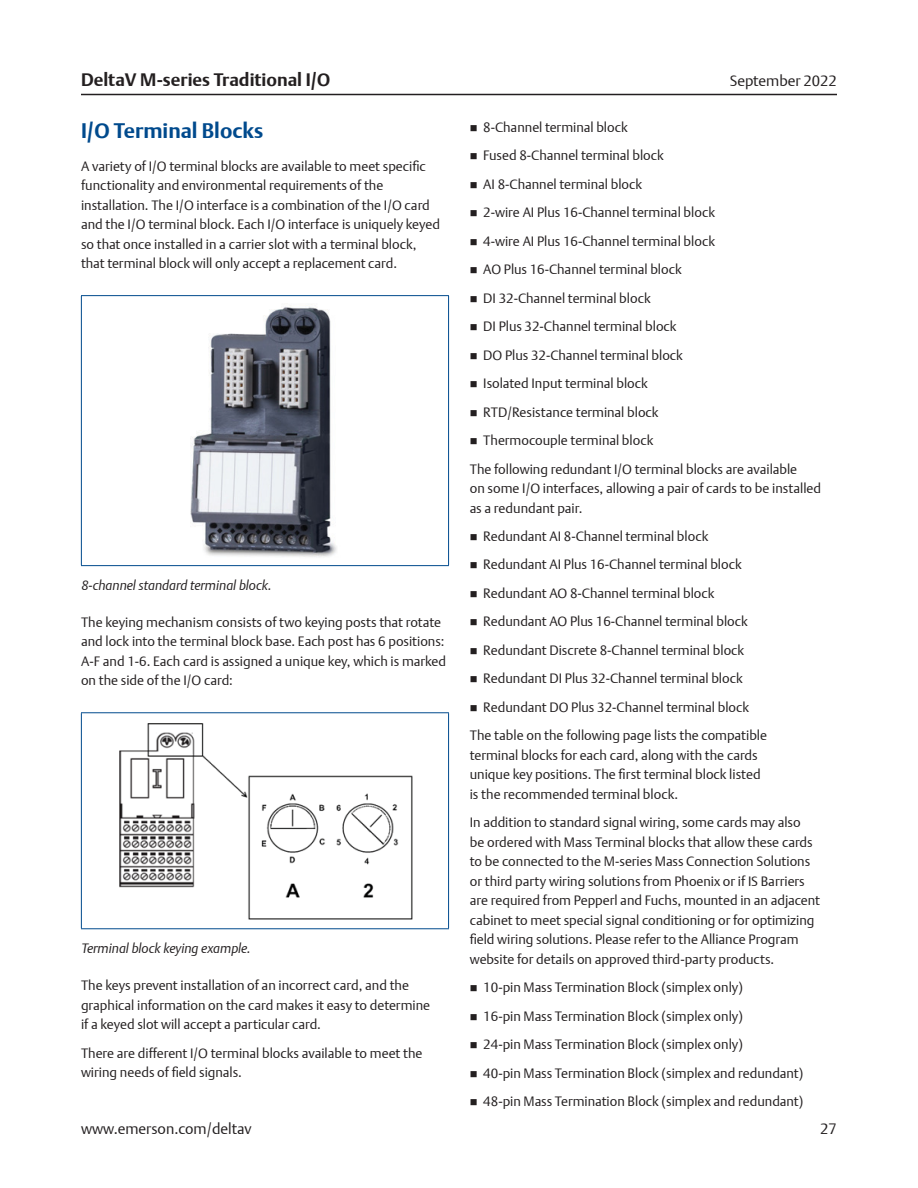
<style>
.page{position:relative;width:918px;height:1188px;background:#fff}
.page>*{position:absolute;margin:0;border:0;box-sizing:border-box;transform-origin:0 0}
.Subhead_1{font:700 21px "DTL Argo T";color:#004a8d}
.t1{font:700 18px "DTL Argo T";color:#231f20}
.t2{font:15px "DTL Argo T Light";color:#231f20}
.Body_Text{font:13.5px/19.5px "DTL Argo T Light";color:#231f20}
.Image_Illustration_C{font:italic 13.5px "DTL Argo T Light";letter-spacing:-.005em;color:#231f20}
</style>
<div class="page">
<hr style="left:81px;top:94px;width:756px;height:1px;background:#231f20">
<hr style="left:81px;top:565px;width:368px;height:1px;background:#004a8d">
<hr style="left:81px;top:295px;width:368px;height:1px;background:#004a8d">
<hr style="left:81px;top:296px;width:1px;height:269px;background:#004a8d">
<hr style="left:448px;top:296px;width:1px;height:269px;background:#004a8d">
<img style="left:190px;top:305px;width:147px;height:252px">
<hr style="left:81px;top:928px;width:368px;height:1px;background:#004a8d">
<hr style="left:81px;top:712px;width:368px;height:1px;background:#004a8d">
<hr style="left:81px;top:713px;width:1px;height:215px;background:#004a8d">
<hr style="left:448px;top:713px;width:1px;height:215px;background:#004a8d">
<img style="left:119px;top:723px;width:293px;height:197px">
<h2 class="t1" style="left:81px;top:69px;width:251px">DeltaV M-series Traditional I/O</h2>
<p class="t2" style="left:730px;top:72px;width:109px">September 2022</p>
<p class="Subhead_1" style="left:81px;top:118px;width:184px">I/O Terminal Blocks</p>
<p class="Body_Text" style="left:81px;top:156px;width:361px">A variety of I/O terminal blocks are available to meet specific functionality and environmental requirements of the installation. The I/O interface is a combination of the I/O card and the I/O terminal block. Each I/O interface is uniquely keyed so that once installed in a carrier slot with a terminal block, that terminal block will only accept a replacement card.</p>
<p class="Image_Illustration_C" style="left:81px;top:577px;width:192px">8-channel standard terminal block.</p>
<p class="Body_Text" style="left:81px;top:612px;width:367px">The keying mechanism consists of two keying posts that rotate and lock into the terminal block base. Each post has 6 positions:<br>A-F and 1-6. Each card is assigned a unique key, which is marked on the side of the I/O card:</p>
<p class="Image_Illustration_C" style="left:81px;top:940px;width:171px">Terminal block keying example.</p>
<p class="Body_Text" style="left:81px;top:975px;width:351px">The keys prevent installation of an incorrect card, and the graphical information on the card makes it easy to determine if a keyed slot will accept a particular card.</p>
<p class="Body_Text" style="left:81px;top:1043px;width:343px">There are different I/O terminal blocks available to meet the wiring needs of field signals.</p>
<p class="Body_Text" style="left:483px;top:117px;width:146px">8-Channel terminal block</p>
<p class="Body_Text" style="left:483px;top:146px;width:182px">Fused 8-Channel terminal block</p>
<p class="Body_Text" style="left:483px;top:174px;width:160px">AI 8-Channel terminal block</p>
<p class="Body_Text" style="left:483px;top:203px;width:233px">2-wire AI Plus 16-Channel terminal block</p>
<p class="Body_Text" style="left:483px;top:231px;width:233px">4-wire AI Plus 16-Channel terminal block</p>
<p class="Body_Text" style="left:483px;top:260px;width:200px">AO Plus 16-Channel terminal block</p>
<p class="Body_Text" style="left:483px;top:288px;width:169px">DI 32-Channel terminal block</p>
<p class="Body_Text" style="left:483px;top:317px;width:195px">DI Plus 32-Channel terminal block</p>
<p class="Body_Text" style="left:483px;top:345px;width:201px">DO Plus 32-Channel terminal block</p>
<p class="Body_Text" style="left:483px;top:373px;width:166px">Isolated Input terminal block</p>
<p class="Body_Text" style="left:483px;top:402px;width:177px">RTD/Resistance terminal block</p>
<p class="Body_Text" style="left:483px;top:430px;width:172px">Thermocouple terminal block</p>
<p class="Body_Text" style="left:470px;top:459px;width:353px">The following redundant I/O terminal blocks are available<br>on some I/O interfaces, allowing a pair of cards to be installed as a redundant pair.</p>
<p class="Body_Text" style="left:483px;top:526px;width:227px">Redundant AI 8-Channel terminal block</p>
<p class="Body_Text" style="left:483px;top:555px;width:260px">Redundant AI Plus 16-Channel terminal block</p>
<p class="Body_Text" style="left:483px;top:583px;width:233px">Redundant AO 8-Channel terminal block</p>
<p class="Body_Text" style="left:483px;top:612px;width:266px">Redundant AO Plus 16-Channel terminal block</p>
<p class="Body_Text" style="left:483px;top:640px;width:263px">Redundant Discrete 8-Channel terminal block</p>
<p class="Body_Text" style="left:483px;top:669px;width:261px">Redundant DI Plus 32-Channel terminal block</p>
<p class="Body_Text" style="left:483px;top:697px;width:267px">Redundant DO Plus 32-Channel terminal block</p>
<p class="Body_Text" style="left:470px;top:726px;width:299px">The table on the following page lists the compatible terminal blocks for each card, along with the cards unique key positions. The first terminal block listed is the recommended terminal block.</p>
<p class="Body_Text" style="left:470px;top:813px;width:352px">In addition to standard signal wiring, some cards may also<br>be ordered with Mass Terminal blocks that allow these cards to be connected to the M-series Mass Connection Solutions or third party wiring solutions from Phoenix or if IS Barriers are required from Pepperl and Fuchs, mounted in an adjacent cabinet to meet special signal conditioning or for optimizing field wiring solutions. Please refer to the Alliance Program website for details on approved third-party products.</p>
<p class="Body_Text" style="left:483px;top:978px;width:261px">10-pin Mass Termination Block (simplex only)</p>
<p class="Body_Text" style="left:483px;top:1006px;width:261px">16-pin Mass Termination Block (simplex only)</p>
<p class="Body_Text" style="left:483px;top:1034px;width:261px">24-pin Mass Termination Block (simplex only)</p>
<p class="Body_Text" style="left:483px;top:1063px;width:322px">40-pin Mass Termination Block (simplex and redundant)</p>
<p class="Body_Text" style="left:483px;top:1091px;width:322px">48-pin Mass Termination Block (simplex and redundant)</p>
<p class="t2" style="left:81px;top:1120px;width:172px">www.emerson.com/deltav</p>
<p class="t2" style="left:820px;top:1120px;width:18px">27</p>
</div>
